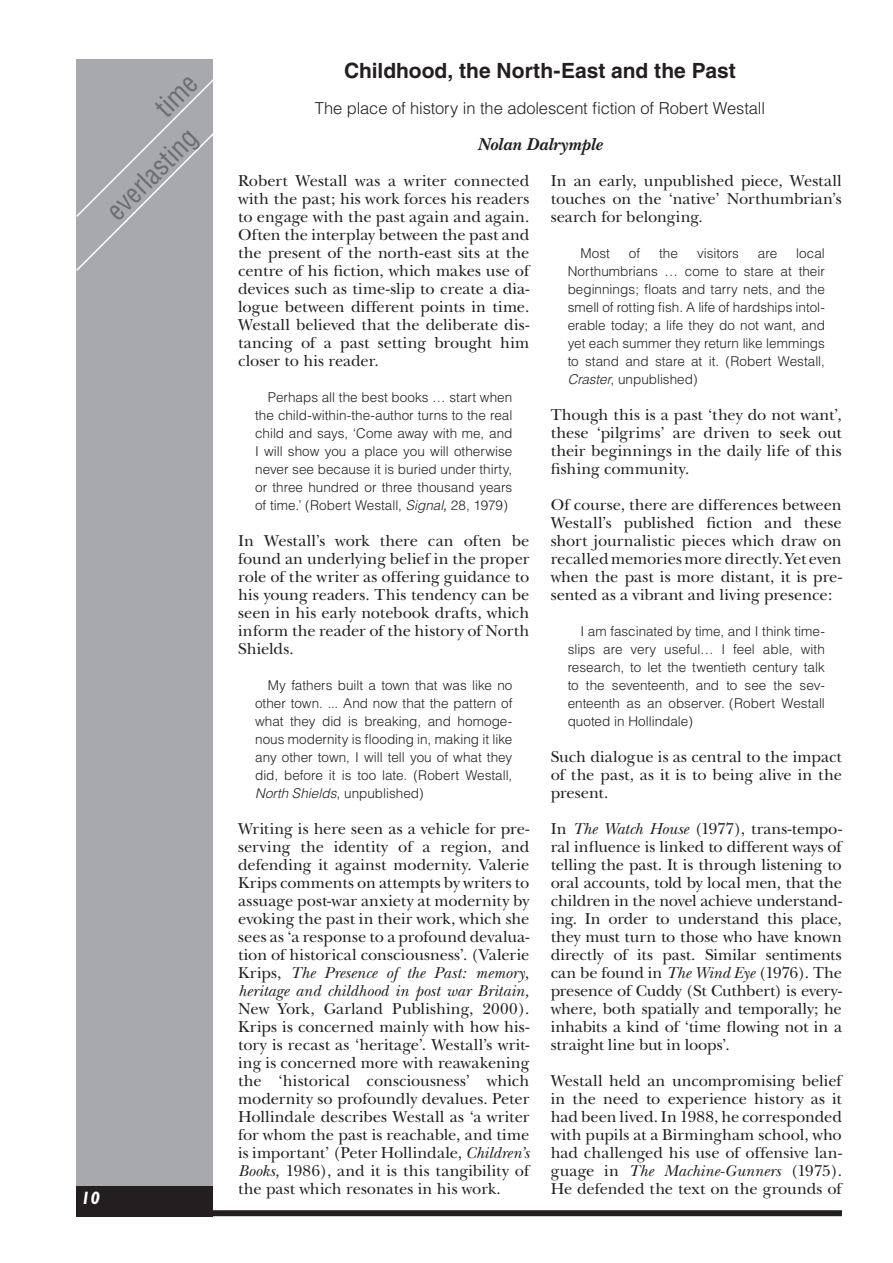
<style>
.page{position:relative;width:893px;height:1263px;background:#fff}
.page>*{position:absolute;margin:0;border:0;box-sizing:border-box;transform-origin:0 0}
.t1{font:condensed 27px/38.2px "Helvetica";color:#6c6d70}
.t2{font:700 21px "Helvetica";color:#231f20}
.t3{font:italic 700 18px "New Baskerville";letter-spacing:.005em;color:#231f20}
.t4{font:italic 700 18px "Gill Sans";color:#fff}
.t5{font:16.5px/18px "New Baskerville";color:#231f20;text-align:justify}
.t6{font:300 16.5px "Helvetica";letter-spacing:-.01em;color:#231f20}
.t7{font:300 13.5px/18px "Helvetica";color:#231f20;text-align:justify}
.s1{font-style:italic}
.s2{font-weight:400;font-style:italic}
</style>
<div class="page">
<div style="left:77px;top:60px;width:136px;height:1155px;background:#a8a9ad"></div>
<div style="left:77px;top:1210px;width:765px;height:6px;background:#231f20"></div>
<div style="left:77px;top:1186px;width:136px;height:30px;background:#231f20"></div>
<svg style="left:76px;top:76px;width:137px;height:196px"></svg>
<h1 class="t1" style="left:71px;top:174px;width:155px;text-indent:107px;rotate:-45deg">time everlasting</h1>
<p class="t4" style="left:81px;top:1187px;width:21px">10</p>
<p class="t2" style="left:344px;top:57px;width:393px">Childhood, the North-East and the Past</p>
<p class="t6" style="left:315px;top:97px;width:452px">The place of history in the adolescent fiction of Robert Westall</p>
<p class="t3" style="left:477px;top:133px;width:126px">Nolan Dalrymple</p>
<p class="t5" style="left:238px;top:171px;width:293px">Robert Westall was a writer connected with the past; his work forces his readers to engage with the past again and again.<br>Often the interplay between the past and the present of the north-east sits at the centre of his fiction, which makes use of devices such as time-slip to create a dia&shy;logue between different points in time.<br>Westall believed that the deliberate dis&shy;tancing of a past setting brought him closer to his reader.</p>
<p class="t7" style="left:255px;top:388px;width:259px;text-indent:13px">Perhaps all the best books … start when the child-within-the-author turns to the real child and says, ‘Come away with me, and I will show you a place you will otherwise never see because it is buried under thirty, or three hundred or three thousand years of time.’ (Robert Westall, <span class="s1">Signal</span><span class="s2">,</span> 28, 1979)</p>
<p class="t5" style="left:238px;top:531px;width:293px">In Westall’s work there can often be found an underlying belief in the proper role of the writer as offering guidance to his young readers. This tendency can be seen in his early notebook drafts, which inform the reader of the history of North Shields.</p>
<p class="t7" style="left:255px;top:676px;width:259px;text-indent:13px">My fathers built a town that was like no other town. ... And now that the pattern of what they did is breaking, and homoge&shy;nous modernity is flooding in, making it like any other town, I will tell you of what they did, before it is too late. (Robert Westall, <span class="s1">North Shields</span>, unpublished)</p>
<p class="t5" style="left:238px;top:819px;width:293px">Writing is here seen as a vehicle for pre&shy;serving the identity of a region, and defending it against modernity. Valerie Krips comments on attempts by writers to assuage post-war anxiety at modernity by evoking the past in their work, which she sees as ‘a response to a profound devalua&shy;tion of historical consciousness’. (Valerie Krips, <span class="s1">The Presence of the Past: memory, heritage and childhood in post war Britain,</span></p>
<p class="t5" style="left:238px;top:999px;width:293px">New York, Garland Publishing, 2000).<br>Krips is concerned mainly with how his&shy;tory is recast as ‘heritage’. Westall’s writ&shy;ing is concerned more with reawakening the ‘historical consciousness’ which modernity so profoundly devalues. Peter Hollindale describes Westall as ‘a writer for whom the past is reachable, and time is important’ (Peter Hollindale, <span class="s1">Children’s Books,</span> 1986), and it is this tangibility of the past which resonates in his work.</p>
<p class="t5" style="left:551px;top:171px;width:293px">In an early, unpublished piece, Westall touches on the ‘native’ Northumbrian’s search for belonging.</p>
<p class="t7" style="left:580px;top:244px;width:31px">Most</p>
<p class="t7" style="left:629px;top:244px;width:13px">of</p>
<p class="t7" style="left:659px;top:244px;width:20px">the</p>
<p class="t7" style="left:697px;top:244px;width:43px">visitors</p>
<p class="t7" style="left:758px;top:244px;width:21px">are</p>
<p class="t7" style="left:568px;top:244px;width:259px;text-indent:229px">local Northumbrians … come to stare at their beginnings; floats and tarry nets, and the smell of rotting fish. A life of hardships intol&shy;erable today; a life they do not want, and yet each summer they return like lemmings to stand and stare at it. (Robert Westall, <span class="s1">Craster</span>, unpublished)</p>
<p class="t5" style="left:551px;top:405px;width:293px">Though this is a past ‘they do not want’, these ‘pilgrims’ are driven to seek out their beginnings in the daily life of this fishing community.</p>
<p class="t5" style="left:551px;top:495px;width:293px">Of course, there are differences between Westall’s published fiction and these short journalistic pieces which draw on recalled memories more directly. Yet even when the past is more distant, it is pre&shy;sented as a vibrant and living presence:</p>
<p class="t7" style="left:568px;top:622px;width:259px;text-indent:13px">I am fascinated by time, and I think time&shy;slips are very useful… I feel able, with research, to let the twentieth century talk to the seventeenth, and to see the sev&shy;enteenth as an observer. (Robert Westall quoted in Hollindale)</p>
<p class="t5" style="left:551px;top:747px;width:293px">Such dialogue is as central to the impact of the past, as it is to being alive in the present.</p>
<p class="t5" style="left:551px;top:819px;width:293px">In <span class="s1">The Watch House</span> (1977), trans-tempo&shy;ral influence is linked to different ways of telling the past. It is through listening to oral accounts, told by local men, that the children in the novel achieve understand&shy;ing. In order to understand this place, they must turn to those who have known directly of its past. Similar sentiments can be found in <span class="s1">The Wind Eye</span> (1976). The presence of Cuddy (St Cuthbert) is every&shy;where, both spatially and temporally; he inhabits a kind of ‘time flowing not in a straight line but in loops’.</p>
<p class="t5" style="left:551px;top:1071px;width:293px">Westall held an uncompromising belief in the need to experience history as it had been lived. In 1988, he corresponded with pupils at a Birmingham school, who had challenged his use of offensive lan&shy;guage in <span class="s1">The Machine-Gunners</span> (1975).<br>He defended the text on the grounds of</p>
</div>
